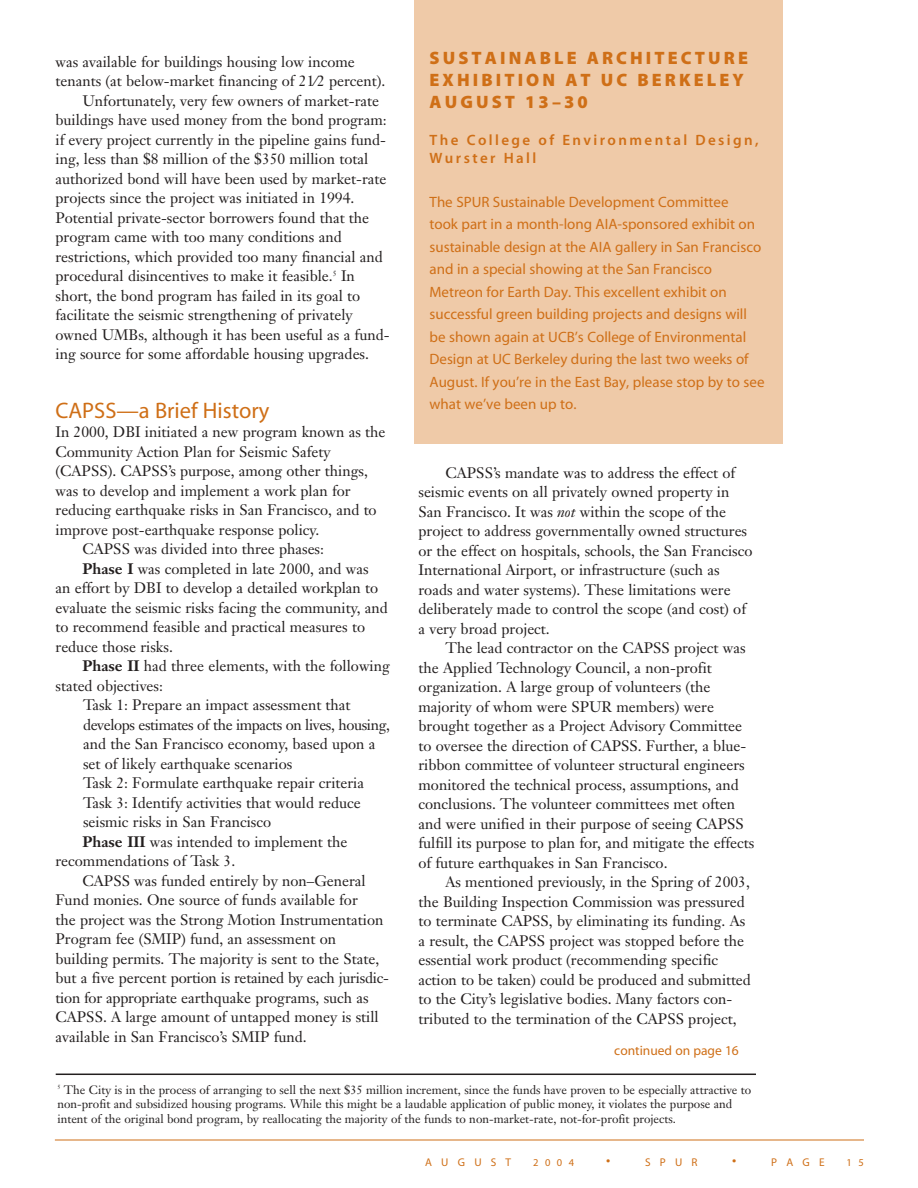
<style>
.page{position:relative;width:918px;height:1188px;background:#fff}
.page>*{position:absolute;margin:0;border:0;box-sizing:border-box;transform-origin:0 0}
.t1{font:22.5px "Myriad";color:#cf6f17}
.t2{font:700 18px/21.6px "Myriad";letter-spacing:.17em;color:#cf6f17}
.t3{font:15px/19.5px "Janson Text";color:#231f1f}
.t4{font:15px/22.5px "Myriad";color:#cf6f17}
.t5{font:15px "Janson Text";letter-spacing:-.025em;color:#231f1f}
.t6{font:600 15px/18px "Myriad";letter-spacing:.16em;color:#cf6f17}
.t7{font:13.5px "Myriad";color:#cf6f17}
.t8{font:12px/14.7px "Janson Text";color:#231f1f}
.t9{font:11.25px "Myriad";letter-spacing:.82em;color:#cf6f17}
.t10{font:10.5px "Myriad";color:#cf6f17}
.s1{font-weight:700}
.s2{font-style:italic}
.s3{font-size:15px}
</style>
<div class="page">
<hr style="left:55px;top:1140px;width:809px;height:1px;background:#cf6f17">
<div style="left:415px;top:0;width:368px;height:444px;background:#efcaa8"></div>
<hr style="left:56px;top:1074px;width:700px;height:1px;background:#231f1f">
<p class="t3" style="left:56px;top:53px;width:301px">was available for buildings housing low income</p>
<p class="t3" style="left:56px;top:73px;width:331px">tenants (at below-market financing of 21⁄2 percent).</p>
<p class="t3" style="left:82px;top:92px;width:298px">Unfortunately, very few owners of market-rate</p>
<p class="t3" style="left:56px;top:112px;width:333px">buildings have used money from the bond program:</p>
<p class="t3" style="left:56px;top:131px;width:332px">if every project currently in the pipeline gains fund-</p>
<p class="t3" style="left:56px;top:151px;width:314px">ing, less than $8 million of the $350 million total</p>
<p class="t3" style="left:56px;top:170px;width:332px">authorized bond will have been used by market-rate</p>
<p class="t3" style="left:56px;top:190px;width:300px">projects since the project was initiated in 1994.</p>
<p class="t3" style="left:56px;top:209px;width:315px">Potential private-sector borrowers found that the</p>
<p class="t3" style="left:56px;top:229px;width:288px">program came with too many conditions and</p>
<p class="t3" style="left:56px;top:248px;width:329px">restrictions, which provided too many financial and</p>
<p class="t3" style="left:56px;top:268px;width:301px">procedural disincentives to make it feasible.<sup>5</sup> In</p>
<p class="t3" style="left:56px;top:287px;width:306px">short, the bond program has failed in its goal to</p>
<p class="t3" style="left:56px;top:307px;width:299px">facilitate the seismic strengthening of privately</p>
<p class="t3" style="left:56px;top:326px;width:336px">owned UMBs, although it has been useful as a fund-</p>
<p class="t3" style="left:56px;top:346px;width:315px">ing source for some affordable housing upgrades.</p>
<h1 class="t1" style="left:56px;top:402px;width:216px">CAPSS—a Brief History</h1>
<p class="t3" style="left:56px;top:424px;width:332px">In 2000, DBI initiated a new program known as the</p>
<p class="t3" style="left:56px;top:443px;width:277px">Community Action Plan for Seismic Safety</p>
<p class="t3" style="left:56px;top:463px;width:314px">(CAPSS). CAPSS’s purpose, among other things,</p>
<p class="t3" style="left:56px;top:482px;width:297px">was to develop and implement a work plan for</p>
<p class="t3" style="left:56px;top:502px;width:323px">reducing earthquake risks in San Francisco, and to</p>
<p class="t3" style="left:56px;top:521px;width:266px">improve post-earthquake response policy.</p>
<p class="t3" style="left:82px;top:541px;width:243px">CAPSS was divided into three phases:</p>
<p class="t3" style="left:82px;top:560px;width:288px"><span class="s1">Phase I</span> was completed in late 2000, and was</p>
<p class="t3" style="left:56px;top:580px;width:324px">an effort by DBI to develop a detailed workplan to</p>
<p class="t3" style="left:56px;top:599px;width:334px">evaluate the seismic risks facing the community, and</p>
<p class="t3" style="left:56px;top:619px;width:311px">to recommend feasible and practical measures to</p>
<p class="t3" style="left:56px;top:638px;width:119px">reduce those risks.</p>
<p class="t3" style="left:82px;top:658px;width:309px"><span class="s1">Phase II</span> had three elements, with the following</p>
<p class="t3" style="left:56px;top:677px;width:109px">stated objectives:</p>
<p class="t3" style="left:83px;top:697px;width:269px">Task 1: Prepare an impact assessment that</p>
<p class="t5" style="left:83px;top:718px;width:308px">develops estimates of the impacts on lives, housing,</p>
<p class="t3" style="left:83px;top:736px;width:294px">and the San Francisco economy, based upon a</p>
<p class="t3" style="left:83px;top:755px;width:211px">set of likely earthquake scenarios</p>
<p class="t3" style="left:83px;top:775px;width:283px">Task 2: Formulate earthquake repair criteria</p>
<p class="t3" style="left:83px;top:794px;width:279px">Task 3: Identify activities that would reduce</p>
<p class="t3" style="left:83px;top:814px;width:190px">seismic risks in San Francisco</p>
<p class="t3" style="left:82px;top:833px;width:267px"><span class="s1">Phase III</span> was intended to implement the</p>
<p class="t3" style="left:56px;top:853px;width:181px">recommendations of Task 3.</p>
<p class="t3" style="left:82px;top:872px;width:285px">CAPSS was funded entirely by non–General</p>
<p class="t3" style="left:56px;top:892px;width:304px">Fund monies. One source of funds available for</p>
<p class="t3" style="left:56px;top:911px;width:329px">the project was the Strong Motion Instrumentation</p>
<p class="t3" style="left:56px;top:931px;width:282px">Program fee (SMIP) fund, an assessment on</p>
<p class="t3" style="left:56px;top:950px;width:325px">building permits. The majority is sent to the State,</p>
<p class="t3" style="left:56px;top:970px;width:335px">but a five percent portion is retained by each jurisdic-</p>
<p class="t3" style="left:56px;top:989px;width:315px">tion for appropriate earthquake programs, such as</p>
<p class="t3" style="left:56px;top:1009px;width:325px">CAPSS. A large amount of untapped money is still</p>
<p class="t3" style="left:56px;top:1028px;width:253px">available in San Francisco’s SMIP fund.</p>
<p class="t2" style="left:430px;top:49px;width:320px">SUSTAINABLE ARCHITECTURE<br>EXHIBITION AT UC BERKELEY<br>AUGUST 13–30</p>
<p class="t6" style="left:430px;top:132px;width:331px">The College of Environmental Design,<br>Wurster Hall</p>
<p class="t4" style="left:430px;top:192px;width:337px">The SPUR Sustainable Development Committee<br>took part in a month-long AIA-sponsored exhibit on sustainable design at the AIA gallery in San Francisco and in a special showing at the San Francisco Metreon for Earth Day. This excellent exhibit on successful green building projects and designs will be shown again at UCB’s College of Environmental Design at UC Berkeley during the last two weeks of August. If you’re in the East Bay, please stop by to see what we’ve been up to.</p>
<p class="t3" style="left:418px;top:464px;width:335px;text-indent:27px">CAPSS’s mandate was to address the effect of seismic events on all privately owned property in San Francisco. It was <span class="s2">not</span> within the scope of the project to address governmentally owned structures or the effect on hospitals, schools, the San Francisco International Airport, or infrastructure (such as roads and water systems). These limitations were deliberately made to control the scope (and cost) of a very broad project.</p>
<p class="t3" style="left:418px;top:640px;width:337px;text-indent:27px">The lead contractor on the CAPSS project was the Applied Technology Council, a non-profit organization. A large group of volunteers (the majority of whom were SPUR members) were brought together as a Project Advisory Committee to oversee the direction of CAPSS. Further, a blue&shy;ribbon committee of volunteer structural engineers monitored the technical process, assumptions, and conclusions. The volunteer committees met often and were unified in their purpose of seeing CAPSS fulfill its purpose to plan for, and mitigate the effects of future earthquakes in San Francisco.</p>
<p class="t3" style="left:418px;top:874px;width:334px;text-indent:27px">As mentioned previously, in the Spring of 2003, the Building Inspection Commission was pressured to terminate CAPSS, by eliminating its funding. As a result, the CAPSS project was stopped before the essential work product (recommending specific action to be taken) could be produced and submitted to the City’s legislative bodies. Many factors con&shy;tributed to the termination of the CAPSS project,</p>
<p class="t7" style="left:614px;top:1045px;width:126px">continued on page 16</p>
<p class="t8" style="left:57px;top:1083px;width:695px"><sup>5</sup> The City is in the process of arranging to sell the next $35 million increment, since the funds have proven to be especially attractive to non-profit and subsidized housing programs. While this might be a laudable application of public money, it violates the purpose and intent of the original bond program, by reallocating the majority of the funds to non-market-rate, not-for-profit projects.</p>
<p class="t9" style="left:425px;top:1158px;width:88px">AUGUST</p>
<p class="t10" style="left:533px;top:1159px;width:42px">2004</p>
<p class="t9" style="left:606px;top:1158px;width:93px"><span class="s3">•</span> SPUR</p>
<p class="t9" style="left:732px;top:1158px;width:94px"><span class="s3">•</span> PAGE</p>
<p class="t10" style="left:847px;top:1159px;width:19px">1 5</p>
</div>
